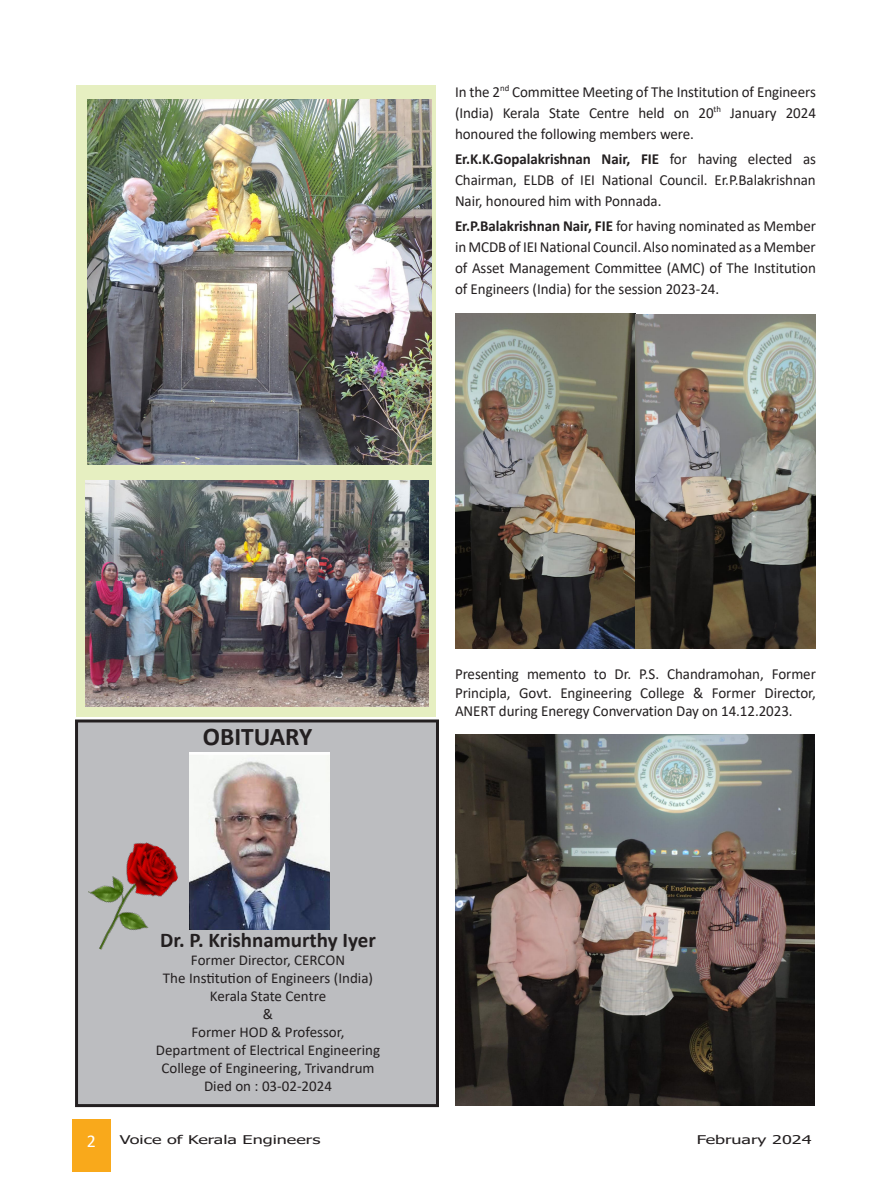
<style>
.page{position:relative;width:893px;height:1191px;background:#fff}
.page>*{position:absolute;margin:0;border:0;box-sizing:border-box;transform-origin:0 0}
.t1{font:700 25.5px "Calibri";color:#231f20}
.t2{font:700 21px "Calibri";color:#231f20}
.t3{font:18px "Calibri";color:#fff}
.t4{font:15.3px/21px "Calibri";letter-spacing:-.005em;color:#231f20;text-align:justify}
.t5{font:15px/18px "Calibri";color:#231f20;text-align:center}
.t6{font:12px "Tahoma";color:#231f20;scale:1.5 1}
.s1{font-weight:700}
</style>
<div class="page">
<div style="left:77px;top:85px;width:359px;height:631px;background:#e6efc1"></div>
<img style="left:85px;top:481px;width:344px;height:225px">
<img style="left:88px;top:100px;width:343px;height:364px">
<img style="left:455px;top:313px;width:361px;height:335px">
<div style="left:77px;top:721px;width:360px;height:384px;background:#bcbdc0"></div>
<div style="left:75px;top:719px;width:364px;height:388px;border:3px solid #231f20"></div>
<img style="left:189px;top:752px;width:140px;height:177px">
<img style="left:75px;top:827px;width:103px;height:138px">
<img style="left:455px;top:734px;width:359px;height:371px">
<div style="left:72px;top:1119px;width:39px;height:53px;background:#f9a91b"></div>
<p class="t4" style="left:455px;top:81px;width:362px">In the 2<sup>nd</sup> Committee Meeting of The Institution of Engineers (India) Kerala State Centre held on 20<sup>th</sup> January 2024 honoured the following members were.</p>
<p class="t4" style="left:455px;top:148px;width:363px"><span class="s1">Er.K.K.Gopalakrishnan Nair, FIE</span> for having elected as Chairman, ELDB of IEI National Council. Er.P.Balakrishnan Nair, honoured him with Ponnada.</p>
<p class="t4" style="left:455px;top:215px;width:362px"><span class="s1">Er.P.Balakrishnan Nair, FIE</span> for having nominated as Member in MCDB of IEI National Council. Also nominated as a Member of Asset Management Committee (AMC) of The Institution of Engineers (India) for the session 2023-24.</p>
<h1 class="t1" style="left:203px;top:718px;width:111px">OBITUARY</h1>
<h2 class="t2" style="left:160px;top:925px;width:217px">Dr. P. Krishnamurthy Iyer</h2>
<p class="t5" style="left:156px;top:950px;width:226px">Former Director, CERCON<br>The Institution of Engineers (India)<br>Kerala State Centre<br>&amp;<br>Former HOD &amp; Professor,<br>Department of Electrical Engineering<br>College of Engineering, Trivandrum<br>Died on : 03-02-2024</p>
<p class="t4" style="left:455px;top:664px;width:362px;line-height:18.5px">Presenting memento to Dr. P.S. Chandramohan, Former Principla, Govt. Engineering College &amp; Former Director, ANERT during Eneregy Convervation Day on 14.12.2023.</p>
<p class="t3" style="left:87px;top:1129px;width:11px">2</p>
<p class="t6" style="left:120px;top:1131px;width:135px">Voice of Kerala Engineers</p>
<p class="t6" style="left:697px;top:1131px;width:78px">February 2024</p>
</div>
